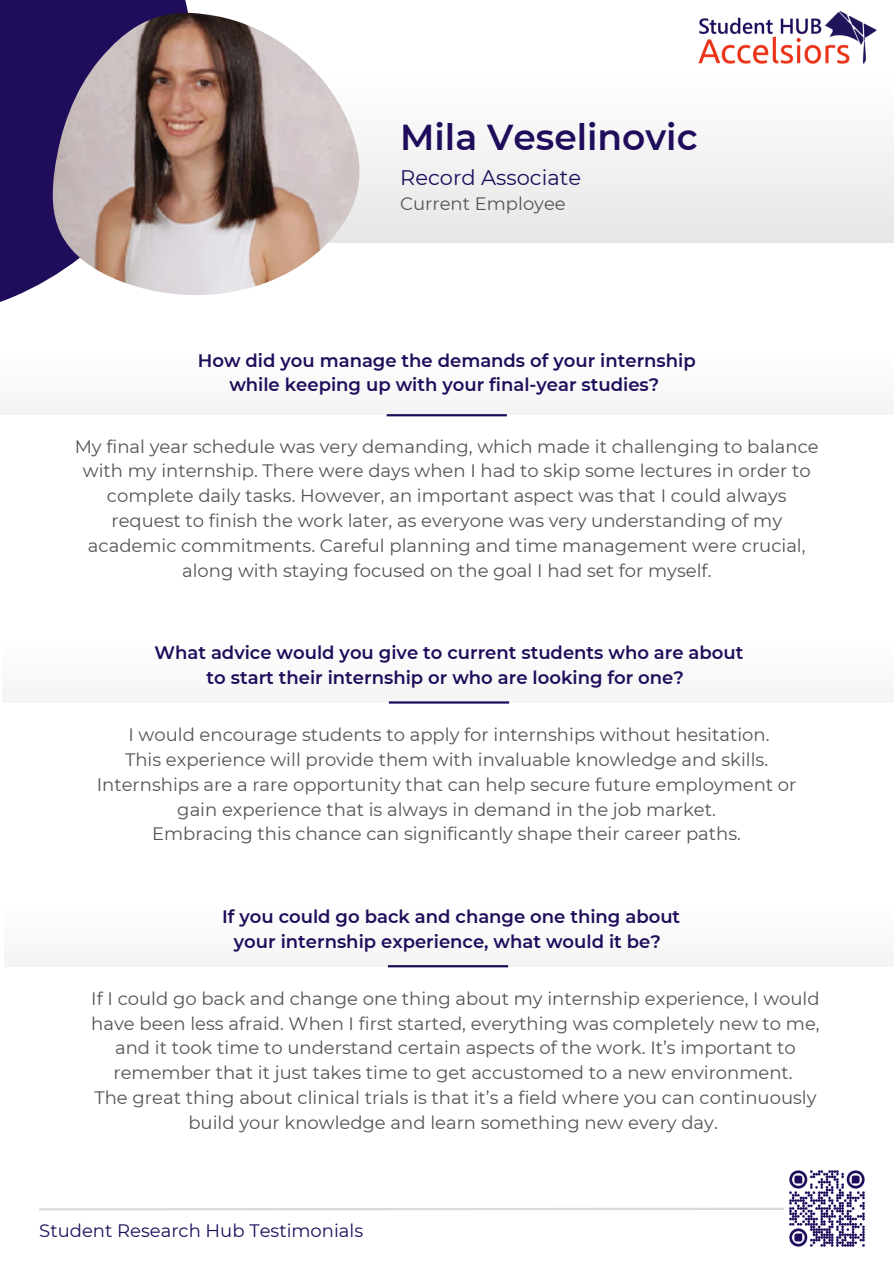
<style>
.page{position:relative;width:894px;height:1264px;background:#fff}
.page>*{position:absolute;margin:0;border:0;box-sizing:border-box;transform-origin:0 0}
.t1{font:600 36px "Montserrat";color:#1f0c5b}
.t2{font:21px "Montserrat";color:#1f0c5b}
.t3{font:18px/24.8px "Montserrat";color:#545454;text-align:center}
.t4{font:600 18px/24.8px "Montserrat";color:#1f0c5b;text-align:center}
.t5{font:18px "Montserrat";color:#1f0c5b}
</style>
<div class="page">
<svg style="left:39px;top:1207px;width:745px;height:4px"></svg>
<img style="left:789px;top:1170px;width:76px;height:77px">
<hr style="left:386px;top:414px;width:121px;height:2px;background:#1f0c5b">
<hr style="left:388px;top:965px;width:120px;height:2px;background:#1f0c5b">
<hr style="left:389px;top:701px;width:120px;height:2px;background:#1f0c5b">
<img style="left:698px;top:11px;width:179px;height:53px">
<div style="left:0;top:71px;width:893px;height:171px;background:#f3f3f3"></div>
<svg style="left:0;top:0;width:188px;height:302px;background:#312068"></svg>
<img style="left:53px;top:12px;width:306px;height:283px">
<p class="t1" style="left:400px;top:115px;width:299px">Mila Veselinovic</p>
<p class="t2" style="left:400px;top:165px;width:182px">Record Associate</p>
<p class="t3" style="left:400px;top:191px;width:167px">Current Employee</p>
<h1 class="t4" style="left:198px;top:348px;width:499px">How did you manage the demands of your internship while keeping up with your final-year studies?</h1>
<h2 class="t3" style="left:75px;top:434px;width:745px">My final year schedule was very demanding, which made it challenging to balance with my internship. There were days when I had to skip some lectures in order to complete daily tasks. However, an important aspect was that I could always request to finish the work later, as everyone was very understanding of my academic commitments. Careful planning and time management were crucial, along with staying focused on the goal I had set for myself.</h2>
<p class="t4" style="left:154px;top:640px;width:590px">What advice would you give to current students who are about to start their internship or who are looking for one?</p>
<p class="t3" style="left:128px;top:722px;width:642px">I would encourage students to apply for internships without hesitation.</p>
<p class="t3" style="left:125px;top:747px;width:644px">This experience will provide them with invaluable knowledge and skills.</p>
<p class="t3" style="left:97px;top:772px;width:701px">Internships are a rare opportunity that can help secure future employment or</p>
<h2 class="t3" style="left:177px;top:796px;width:540px">gain experience that is always in demand in the job market.</h2>
<p class="t3" style="left:152px;top:821px;width:590px">Embracing this chance can significantly shape their career paths.</p>
<p class="t4" style="left:222px;top:904px;width:459px">If you could go back and change one thing about your internship experience, what would it be?</p>
<h2 class="t3" style="left:91px;top:986px;width:729px">If I could go back and change one thing about my internship experience, I would have been less afraid. When I first started, everything was completely new to me, and it took time to understand certain aspects of the work. It’s important to remember that it just takes time to get accustomed to a new environment.</h2>
<p class="t3" style="left:94px;top:1085px;width:723px">The great thing about clinical trials is that it’s a field where you can continuously build your knowledge and learn something new every day.</p>
<p class="t5" style="left:39px;top:1219px;width:325px">Student Research Hub Testimonials</p>
</div>
